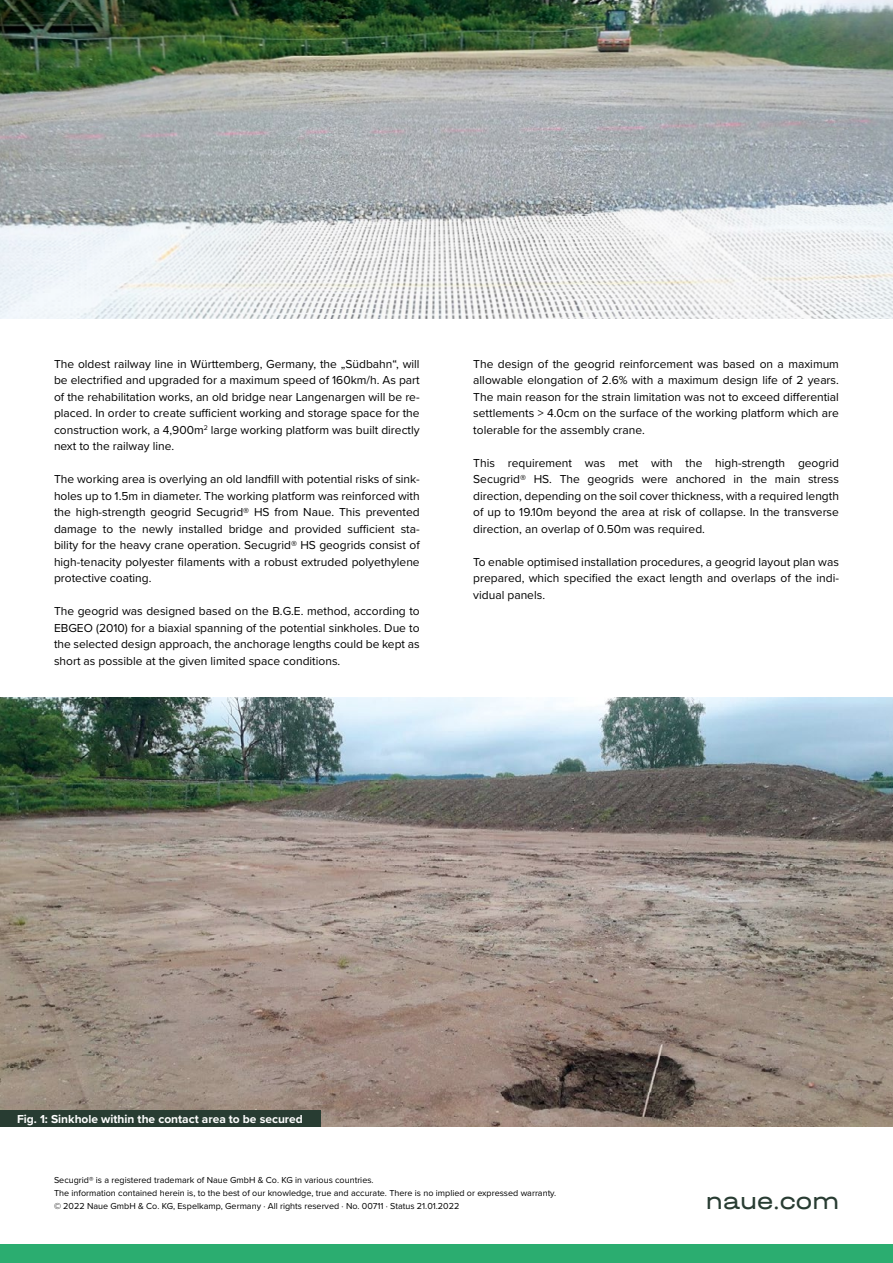
<style>
.page{position:relative;width:893px;height:1263px;background:#fff}
.page>*{position:absolute;margin:0;border:0;box-sizing:border-box;transform-origin:0 0}
.t1{font:24px "Halvar Breit";color:#283c32}
.t2{font:12px/16.5px "Proxima Nova";color:#000;text-align:justify}
.t3{font:700 12px "Proxima Nova";color:#fff}
.t4{font:9px/13px "Proxima Nova";color:#000}
</style>
<div class="page">
<div style="left:0;top:1245px;width:893px;height:18px;background:#2bad70"></div>
<img style="left:0;top:0;width:893px;height:318px">
<img style="left:0;top:698px;width:893px;height:429px">
<div style="left:0;top:1110px;width:320px;height:17px;background:#283c32"></div>
<p class="t2" style="left:54px;top:355px;width:367px">The oldest railway line in Württemberg, Germany, the „Südbahn“, will be electrified and upgraded for a maximum speed of 160km/h. As part of the rehabilitation works, an old bridge near Langenargen will be re&shy;placed. In order to create sufficient working and storage space for the construction work, a 4,900m<sup>2</sup> large working platform was built directly next to the railway line.</p>
<p class="t2" style="left:54px;top:470px;width:367px">The working area is overlying an old landfill with potential risks of sink&shy;holes up to 1.5m in diameter. The working platform was reinforced with the high-strength geogrid Secugrid® HS from Naue. This prevented damage to the newly installed bridge and provided sufficient sta&shy;bility for the heavy crane operation. Secugrid® HS geogrids consist of high-tenacity polyester filaments with a robust extruded polyethylene protective coating.</p>
<p class="t2" style="left:54px;top:602px;width:367px">The geogrid was designed based on the B.G.E. method, according to EBGEO (2010) for a biaxial spanning of the potential sinkholes. Due to the selected design approach, the anchorage lengths could be kept as short as possible at the given limited space conditions.</p>
<p class="t2" style="left:473px;top:355px;width:367px">The design of the geogrid reinforcement was based on a maximum allowable elongation of 2.6% with a maximum design life of 2 years.<br>The main reason for the strain limitation was not to exceed differential settlements &gt; 4.0cm on the surface of the working platform which are tolerable for the assembly crane.</p>
<p class="t2" style="left:473px;top:454px;width:367px">This requirement was met with the high-strength geogrid Secugrid® HS. The geogrids were anchored in the main stress direction, depending on the soil cover thickness, with a required length of up to 19.10m beyond the area at risk of collapse. In the transverse direction, an overlap of 0.50m was required.</p>
<p class="t2" style="left:473px;top:553px;width:367px">To enable optimised installation procedures, a geogrid layout plan was prepared, which specified the exact length and overlaps of the indi&shy;vidual panels.</p>
<p class="t3" style="left:17px;top:1110px;width:287px">Fig. 1: Sinkhole within the contact area to be secured</p>
<p class="t4" style="left:54px;top:1173px;width:504px">Secugrid® is a registered trademark of Naue GmbH &amp; Co. KG in various countries.<br>The information contained herein is, to the best of our knowledge, true and accurate. There is no implied or expressed warranty. © 2022 Naue GmbH &amp; Co. KG, Espelkamp, Germany · All rights reserved · No. 00711 · Status 21.01.2022</p>
<h1 class="t1" style="left:706px;top:1186px;width:135px">naue.com</h1>
</div>
